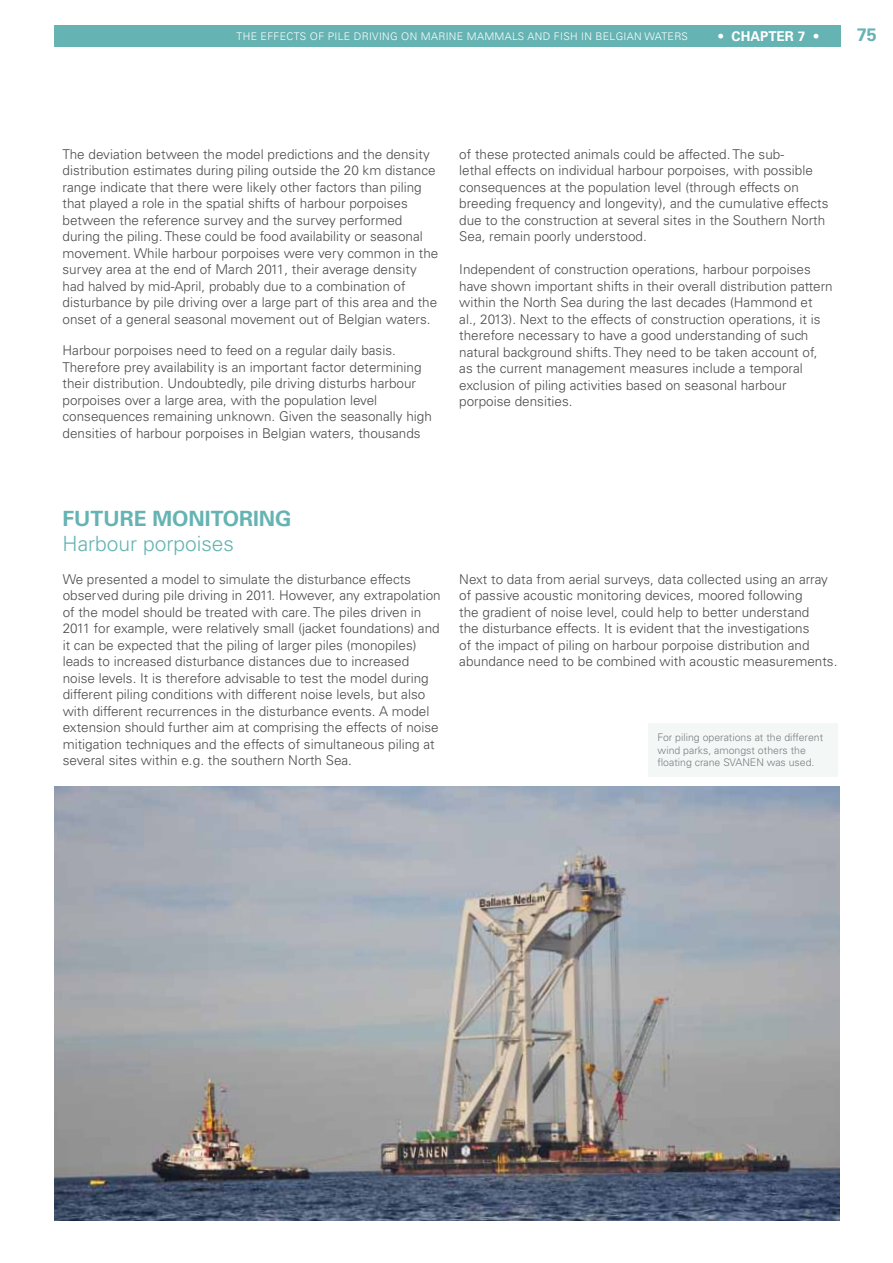
<style>
.page{position:relative;width:893px;height:1263px;background:#fff}
.page>*{position:absolute;margin:0;border:0;box-sizing:border-box;transform-origin:0 0}
.t1{font:700 21px "Univers LT Std";color:#66b3b3}
.t2{font:300 21px "Univers LT Std";color:#66b3b3}
.t3{font:700 18px "Univers LT Std";color:#66b3b3}
.t4{font:300 13.5px/16.5px "Univers LT Std";color:#4b4b4d}
.t5{font:700 13.5px "Univers LT Std";color:#fff}
.t6{font:300 10.5px/12.6px "Univers LT Std";color:#7b7c7e}
.t7{font:300 10.5px "Univers LT Std";color:#fff}
.s1{font-weight:300}
</style>
<div class="page">
<div style="left:648px;top:723px;width:190px;height:53px;background:#f3f8f7"></div>
<img style="left:54px;top:787px;width:786px;height:433px">
<div style="left:54px;top:25px;width:787px;height:22px;background:#66b3b3"></div>
<p class="t7" style="left:237px;top:30px;width:32px">The effects</p>
<p class="t7" style="left:310px;top:30px;width:25px">of pile</p>
<p class="t7" style="left:354px;top:30px;width:7px">driving</p>
<p class="t7" style="left:401px;top:30px;width:28px">on marine</p>
<p class="t7" style="left:467px;top:30px;width:9px">mammals</p>
<p class="t7" style="left:528px;top:30px;width:9px">and</p>
<p class="t7" style="left:554px;top:30px;width:7px">fish</p>
<p class="t7" style="left:581px;top:30px;width:29px">in Belgian</p>
<p class="t7" style="left:645px;top:30px;width:9px">waters</p>
<p class="t5" style="left:717px;top:28px;width:104px"><span class="s1">•</span> CHAPTER 7 <span class="s1">•</span></p>
<h2 class="t3" style="left:857px;top:24px;width:22px">75</h2>
<p class="t4" style="left:63px;top:146px;width:377px">The deviation between the model predictions and the density distribution estimates during piling outside the 20 km distance range indicate that there were likely other factors than piling that played a role in the spatial shifts of harbour porpoises between the reference survey and the survey performed during the piling. These could be food availability or seasonal movement. While harbour porpoises were very common in the survey area at the end of March 2011, their average density had halved by mid-April, probably due to a combination of disturbance by pile driving over a large part of this area and the onset of a general seasonal movement out of Belgian waters.</p>
<p class="t4" style="left:63px;top:342px;width:371px">Harbour porpoises need to feed on a regular daily basis.<br>Therefore prey availability is an important factor determining their distribution. Undoubtedly, pile driving disturbs harbour porpoises over a large area, with the population level consequences remaining unknown. Given the seasonally high densities of harbour porpoises in Belgian waters, thousands</p>
<p class="t4" style="left:459px;top:146px;width:371px">of these protected animals could be affected. The sub-<br>lethal effects on individual harbour porpoises, with possible consequences at the population level (through effects on breeding frequency and longevity), and the cumulative effects due to the construction at several sites in the Southern North Sea, remain poorly understood.</p>
<p class="t4" style="left:459px;top:261px;width:375px">Independent of construction operations, harbour porpoises have shown important shifts in their overall distribution pattern within the North Sea during the last decades (Hammond et al., 2013). Next to the effects of construction operations, it is therefore necessary to have a good understanding of such natural background shifts. They need to be taken account of, as the current management measures include a temporal exclusion of piling activities based on seasonal harbour porpoise densities.</p>
<h1 class="t1" style="left:63px;top:506px;width:231px">FUTURE MONITORING</h1>
<h1 class="t2" style="left:63px;top:531px;width:173px">Harbour porpoises</h1>
<p class="t4" style="left:63px;top:571px;width:380px">We presented a model to simulate the disturbance effects observed during pile driving in 2011. However, any extrapolation of the model should be treated with care. The piles driven in 2011 for example, were relatively small (jacket foundations) and it can be expected that the piling of larger piles (monopiles) leads to increased disturbance distances due to increased noise levels. It is therefore advisable to test the model during different piling conditions with different noise levels, but also with different recurrences in the disturbance events. A model extension should further aim at comprising the effects of noise mitigation techniques and the effects of simultaneous piling at several sites within e.g. the southern North Sea.</p>
<p class="t4" style="left:459px;top:571px;width:380px">Next to data from aerial surveys, data collected using an array of passive acoustic monitoring devices, moored following<br>the gradient of noise level, could help to better understand<br>the disturbance effects. It is evident that the investigations<br>of the impact of piling on harbour porpoise distribution and abundance need to be combined with acoustic measurements.</p>
<p class="t6" style="left:658px;top:731px;width:167px">For piling operations at the different wind parks, amongst others the floating crane SVANEN was used.</p>
</div>
